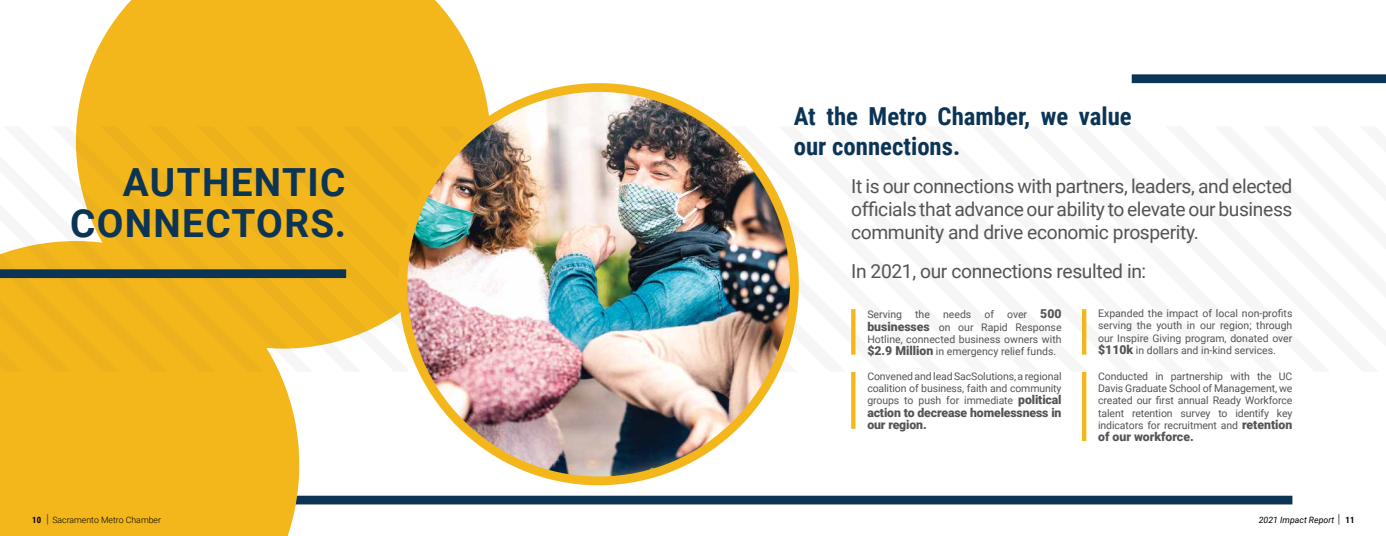
<style>
.page{position:relative;width:1386px;height:536px;background:#fff}
.page>*{position:absolute;margin:0;border:0;box-sizing:border-box;transform-origin:0 0}
.t1{font:700 38.76px/40.9px "Roboto";letter-spacing:.035em;color:#0c3455;text-align:right}
.t2{font:700 24.76px/29.8px "Roboto Condensed";color:#0c3455}
.t3{font:19.25px/23.1px "Roboto";letter-spacing:-.02em;color:#545454;text-align:justify}
.t4{font:900 12.25px/12.2px "Roboto";letter-spacing:-.01em;color:#545454}
.t5{font:10.5px/12.2px "Roboto";letter-spacing:-.01em;color:#545454;text-align:justify}
.t6{font:300 8.75px "Roboto";color:#000}
.t7{font:italic 8.75px "Roboto";color:#000}
.s1{font-weight:900;font-size:12.25px}
.s2{font-family:"Roboto Condensed";font-weight:700}
.s3{font-weight:400;font-size:12.34px;color:#545454}
.s4{font-style:normal;font-size:12.34px;color:#545454}
.s5{font-family:"Roboto Condensed";font-weight:700;font-style:normal}
</style>
<div class="page">
<div style="left:254px;top:495px;width:1038px;height:9px;background:#0c3455"></div>
<svg style="left:76px;top:0;width:408px;height:126px;background:#f4bd2e"></svg>
<div style="left:0;top:372px;width:299px;height:164px;background:#f3b71b"></div>
<div style="left:362px;top:126px;width:41px;height:207px;background:#f3b71b"></div>
<div style="left:313px;top:126px;width:49px;height:221px;background:#f3b71b"></div>
<svg style="left:265px;top:126px;width:48px;height:246px;background:#f1bb2e"></svg>
<div style="left:75px;top:126px;width:190px;height:246px;background:#f3b71b"></div>
<div style="left:75px;top:148px;width:141px;height:224px;background:#f3b71b"></div>
<svg style="left:0;top:196px;width:168px;height:176px"></svg>
<div style="left:0;top:269px;width:346px;height:9px;background:#0c3455"></div>
<img style="left:403px;top:87px;width:391px;height:393px">
<div style="left:399px;top:83px;width:400px;height:402px;border:9px solid #f3b71b;border-radius:50%"></div>
<div style="left:1132px;top:74px;width:254px;height:9px;background:#0c3455"></div>
<div style="left:851px;top:309px;width:5px;height:45px;background:#f3b71b"></div>
<hr style="left:1082px;top:309px;width:4px;height:45px;background:#f3b71b">
<div style="left:851px;top:372px;width:5px;height:56px;background:#f3b71b"></div>
<hr style="left:1082px;top:372px;width:4px;height:69px;background:#f3b71b">
<h1 class="t1" style="left:70px;top:161px;width:277px">AUTHENTIC<br>CONNECTORS.</h1>
<h2 class="t2" style="left:794px;top:101px;width:339px">At the Metro Chamber, we value our connections.</h2>
<h3 class="t3" style="left:851px;top:174px;width:443px">It is our connections with partners, leaders, and elected officials that advance our ability to elevate our business community and drive economic prosperity.</h3>
<h3 class="t3" style="left:851px;top:259px;width:297px">In 2021, our connections resulted in:</h3>
<p class="t5" style="left:1098px;top:307px;width:196px">Expanded the impact of local non-profits serving the youth in our region; through our Inspire Giving program, donated over <span class="s1">$110k</span> in dollars and in-kind services.</p>
<p class="t5" style="left:867px;top:369px;width:196px">Convened and lead SacSolutions, a regional coalition of business, faith and community groups to push for immediate <span class="s1">political</span></p>
<p class="t4" style="left:867px;top:405px;width:196px">action to decrease homelessness in our region.</p>
<p class="t5" style="left:867px;top:308px;width:196px">Serving the needs of over <span class="s1">500 businesses</span> on our Rapid Response Hotline, connected business owners with <span class="s1">$2.9 Million</span> in emergency relief funds.</p>
<p class="t5" style="left:1098px;top:369px;width:196px">Conducted in partnership with the UC Davis Graduate School of Management, we created our first annual Ready Workforce talent retention survey to identify key indicators for recruitment and <span class="s1">retention</span></p>
<p class="t4" style="left:1098px;top:430px;width:97px">of our workforce.</p>
<p class="t6" style="left:32px;top:513px;width:130px"><span class="s2">10</span> <span class="s3">|</span> Sacramento Metro Chamber</p>
<p class="t7" style="left:1259px;top:513px;width:97px">2021 Impact Report <span class="s4">|</span> <span class="s5">11</span></p>
</div>
